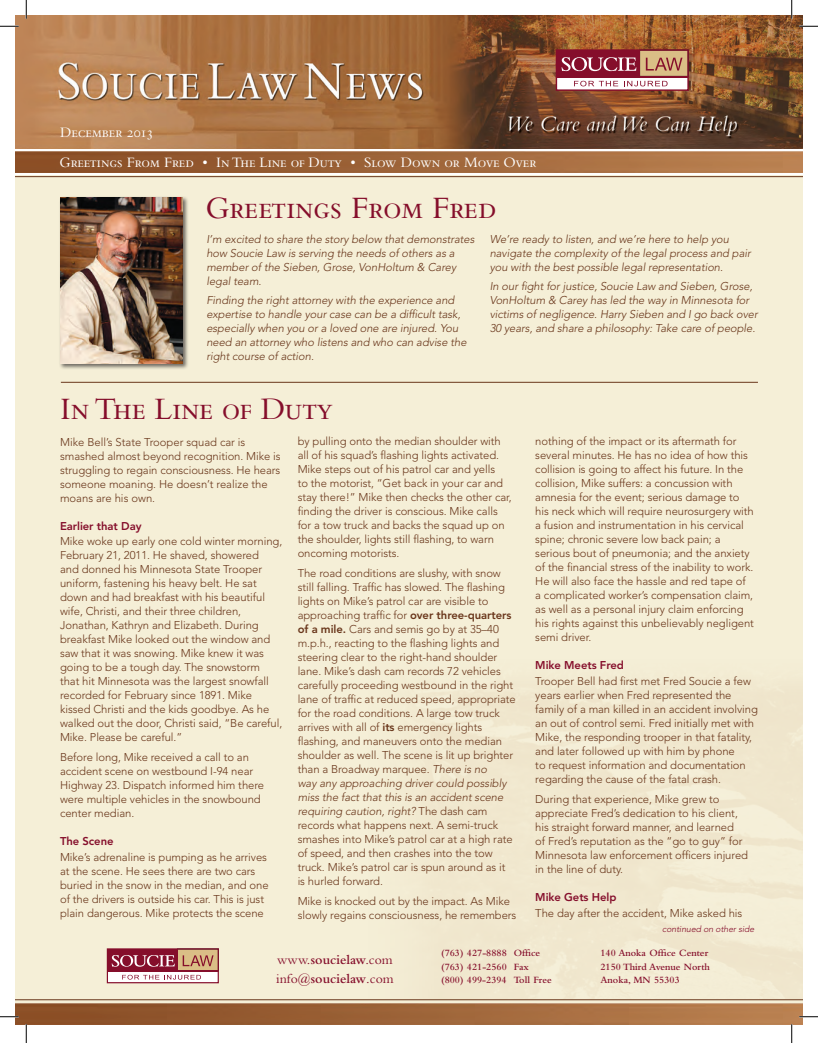
<style>
.page{position:relative;width:818px;height:1043px;background:#fff}
.page>*{position:absolute;margin:0;border:0;box-sizing:border-box;transform-origin:0 0}
.t1{font:32.5px "Bembo SC";letter-spacing:-.01em;color:#850e2b}
.t2{font:15px/29.4px "Bembo SC";color:#fff}
.t3{font:600 13.75px/18.8px "Bembo";color:#850e2b}
.t4{font:300 11.25px/14px "Avenir LT";letter-spacing:-.005em;color:#69361b}
.t5{font:italic 300 11.25px/14px "Avenir LT Std";letter-spacing:-.005em;color:#69361b}
.t6{font:800 11.25px "Avenir LT";letter-spacing:-.005em;color:#850e2b}
.t7{font:600 10px/13.8px "Bembo";color:#850e2b}
.t8{font:italic 300 8.75px "Avenir LT Std";letter-spacing:-.005em;color:#850e2b}
.s1{font-weight:800}
.s2{font-family:"Avenir LT Std";font-style:italic}
.s3{font-family:"Avenir LT";font-style:normal}
.s4{font-weight:400}
</style>
<div class="page">
<div style="left:15px;top:176px;width:787px;height:832px;background:#f5efd7"></div>
<img style="left:15px;top:152px;width:787px;height:20px">
<img style="left:15px;top:15px;width:787px;height:133px">
<img style="left:15px;top:1003px;width:787px;height:21px">
<hr style="left:15px;top:176px;width:787px;height:1px;background:#69361b">
<hr style="left:15px;top:999px;width:787px;height:1px;background:#69361b">
<div style="left:639px;top:50px;width:49px;height:26px;background:#dabe86"></div>
<div style="left:556px;top:76px;width:131px;height:14px;background:#fff"></div>
<div style="left:555px;top:49px;width:133px;height:42px;border:1px solid #850e2b"></div>
<div style="left:556px;top:50px;width:84px;height:27px;background:#850e2b"></div>
<hr style="left:556px;top:76px;width:131px;height:2px;background:#850e2b">
<svg style="left:561px;top:57px;width:75px;height:14px"></svg>
<svg style="left:645px;top:58px;width:37px;height:13px"></svg>
<svg style="left:574px;top:81px;width:44px;height:5px"></svg>
<svg style="left:624px;top:81px;width:43px;height:5px"></svg>
<div style="left:177px;top:949px;width:41px;height:22px;background:#dabe86"></div>
<div style="left:107px;top:971px;width:111px;height:11px;background:#fff"></div>
<div style="left:107px;top:948px;width:112px;height:35px;border:1px solid #850e2b"></div>
<div style="left:107px;top:949px;width:71px;height:22px;background:#850e2b"></div>
<hr style="left:107px;top:970px;width:111px;height:2px;background:#850e2b">
<svg style="left:112px;top:955px;width:63px;height:11px"></svg>
<svg style="left:183px;top:955px;width:30px;height:11px"></svg>
<svg style="left:122px;top:974px;width:79px;height:5px"></svg>
<div style="left:59px;top:196px;width:130px;height:174px;background:#231f20;opacity:.65"></div>
<img style="left:60px;top:197px;width:123px;height:167px">
<hr style="left:61px;top:382px;width:697px;height:1px;background:#69361b">
<svg style="left:0;top:25px;width:19px;height:2px"></svg>
<svg style="left:799px;top:25px;width:19px;height:2px"></svg>
<svg style="left:0;top:1015px;width:19px;height:2px"></svg>
<svg style="left:799px;top:1015px;width:19px;height:2px"></svg>
<svg style="left:25px;top:0;width:2px;height:19px"></svg>
<svg style="left:25px;top:1024px;width:2px;height:18px"></svg>
<svg style="left:790px;top:0;width:2px;height:19px"></svg>
<svg style="left:790px;top:1024px;width:2px;height:18px"></svg>
<h2 class="t2" style="left:60px;top:118px;width:478px">December 2013<br>Greetings From Fred • In The Line of Duty • Slow Down or Move Over</h2>
<h1 class="t1" style="left:205px;top:190px;width:293px">Greetings From Fred</h1>
<p class="t5" style="left:206px;top:232px;width:270px">I’m excited to share the story below that demonstrates how Soucie Law is serving the needs of others as a member of the Sieben, Grose, VonHoltum &amp; Carey legal team.</p>
<p class="t5" style="left:206px;top:294px;width:262px">Finding the right attorney with the experience and expertise to handle your case can be a difficult task, especially when you or a loved one are injured. You need an attorney who listens and who can advise the right course of action.</p>
<p class="t5" style="left:489px;top:232px;width:263px">We’re ready to listen, and we’re here to help you navigate the complexity of the legal process and pair you with the best possible legal representation.</p>
<p class="t5" style="left:489px;top:280px;width:270px">In our fight for justice, Soucie Law and Sieben, Grose, VonHoltum &amp; Carey has led the way in Minnesota for victims of negligence. Harry Sieben and I go back over 30 years, and share a philosophy: Take care of people.</p>
<h1 class="t1" style="left:60px;top:391px;width:274px">In The Line of Duty</h1>
<p class="t4" style="left:60px;top:434px;width:222px">Mike Bell’s State Trooper squad car is smashed almost beyond recognition. Mike is struggling to regain consciousness. He hears someone moaning. He doesn’t realize the moans are his own.</p>
<p class="t6" style="left:60px;top:519px;width:83px">Earlier that Day</p>
<p class="t4" style="left:60px;top:534px;width:224px">Mike woke up early one cold winter morning, February 21, 2011. He shaved, showered<br>and donned his Minnesota State Trooper uniform, fastening his heavy belt. He sat down and had breakfast with his beautiful wife, Christi, and their three children, Jonathan, Kathryn and Elizabeth. During breakfast Mike looked out the window and saw that it was snowing. Mike knew it was going to be a tough day. The snowstorm that hit Minnesota was the largest snowfall recorded for February since 1891. Mike kissed Christi and the kids goodbye. As he walked out the door, Christi said, “Be careful, Mike. Please be careful.”</p>
<p class="t4" style="left:60px;top:750px;width:206px">Before long, Mike received a call to an accident scene on westbound I-94 near Highway 23. Dispatch informed him there were multiple vehicles in the snowbound center median.</p>
<p class="t6" style="left:60px;top:834px;width:55px">The Scene</p>
<p class="t4" style="left:60px;top:850px;width:210px">Mike’s adrenaline is pumping as he arrives at the scene. He sees there are two cars buried in the snow in the median, and one of the drivers is outside his car. This is just plain dangerous. Mike protects the scene</p>
<p class="t4" style="left:535px;top:434px;width:220px">nothing of the impact or its aftermath for several minutes. He has no idea of how this collision is going to affect his future. In the collision, Mike suffers: a concussion with amnesia for the event; serious damage to his neck which will require neurosurgery with a fusion and instrumentation in his cervical spine; chronic severe low back pain; a serious bout of pneumonia; and the anxiety of the financial stress of the inability to work.<br>He will also face the hassle and red tape of a complicated worker’s compensation claim, as well as a personal injury claim enforcing his rights against this unbelievably negligent semi driver.</p>
<p class="t6" style="left:535px;top:658px;width:90px">Mike Meets Fred</p>
<p class="t4" style="left:535px;top:674px;width:224px">Trooper Bell had first met Fred Soucie a few years earlier when Fred represented the family of a man killed in an accident involving an out of control semi. Fred initially met with Mike, the responding trooper in that fatality, and later followed up with him by phone<br>to request information and documentation regarding the cause of the fatal crash.</p>
<p class="t4" style="left:535px;top:792px;width:214px">During that experience, Mike grew to appreciate Fred’s dedication to his client, his straight forward manner, and learned<br>of Fred’s reputation as the “go to guy” for Minnesota law enforcement officers injured in the line of duty.</p>
<p class="t6" style="left:535px;top:890px;width:83px">Mike Gets Help</p>
<p class="t4" style="left:535px;top:905px;width:208px">The day after the accident, Mike asked his</p>
<p class="t7" style="left:600px;top:945px;width:111px">140 Anoka Office Center<br>2150 Third Avenue North<br>Anoka, MN 55303</p>
<p class="t4" style="left:297px;top:434px;width:215px">by pulling onto the median shoulder with all of his squad’s flashing lights activated.<br>Mike steps out of his patrol car and yells<br>to the motorist, “Get back in your car and stay there!” Mike then checks the other car, finding the driver is conscious. Mike calls for a tow truck and backs the squad up on the shoulder, lights still flashing, to warn oncoming motorists.</p>
<p class="t4" style="left:297px;top:566px;width:220px">The road conditions are slushy, with snow still falling. Traffic has slowed. The flashing lights on Mike’s patrol car are visible to approaching traffic for <span class="s1">over three-quarters of a mile.</span> Cars and semis go by at 35–40 m.p.h., reacting to the flashing lights and steering clear to the right-hand shoulder lane. Mike’s dash cam records 72 vehicles carefully proceeding westbound in the right lane of traffic at reduced speed, appropriate for the road conditions. A large tow truck arrives with all of <span class="s1">its</span> emergency lights flashing, and maneuvers onto the median shoulder as well. The scene is lit up brighter than a Broadway marquee. <span class="s2">There is no</span></p>
<p class="t5" style="left:297px;top:776px;width:210px">way any approaching driver could possibly miss the fact that this is an accident scene requiring caution, right? <span class="s3">The dash cam</span></p>
<p class="t4" style="left:297px;top:818px;width:216px">records what happens next. A semi-truck smashes into Mike’s patrol car at a high rate of speed, and then crashes into the tow truck. Mike’s patrol car is spun around as it is hurled forward.</p>
<p class="t4" style="left:297px;top:893px;width:220px">Mike is knocked out by the impact. As Mike slowly regains consciousness, he remembers</p>
<p class="t8" style="left:662px;top:924px;width:93px">continued on other side</p>
<p class="t7" style="left:441px;top:945px;width:112px">(763) 427-8888 Office (763) 421-2560 Fax (800) 499-2394 Toll Free</p>
<p class="t3" style="left:276px;top:950px;width:119px"><span class="s4">www.</span>soucielaw<span class="s4">.com info@</span>soucielaw<span class="s4">.com</span></p>
</div>
